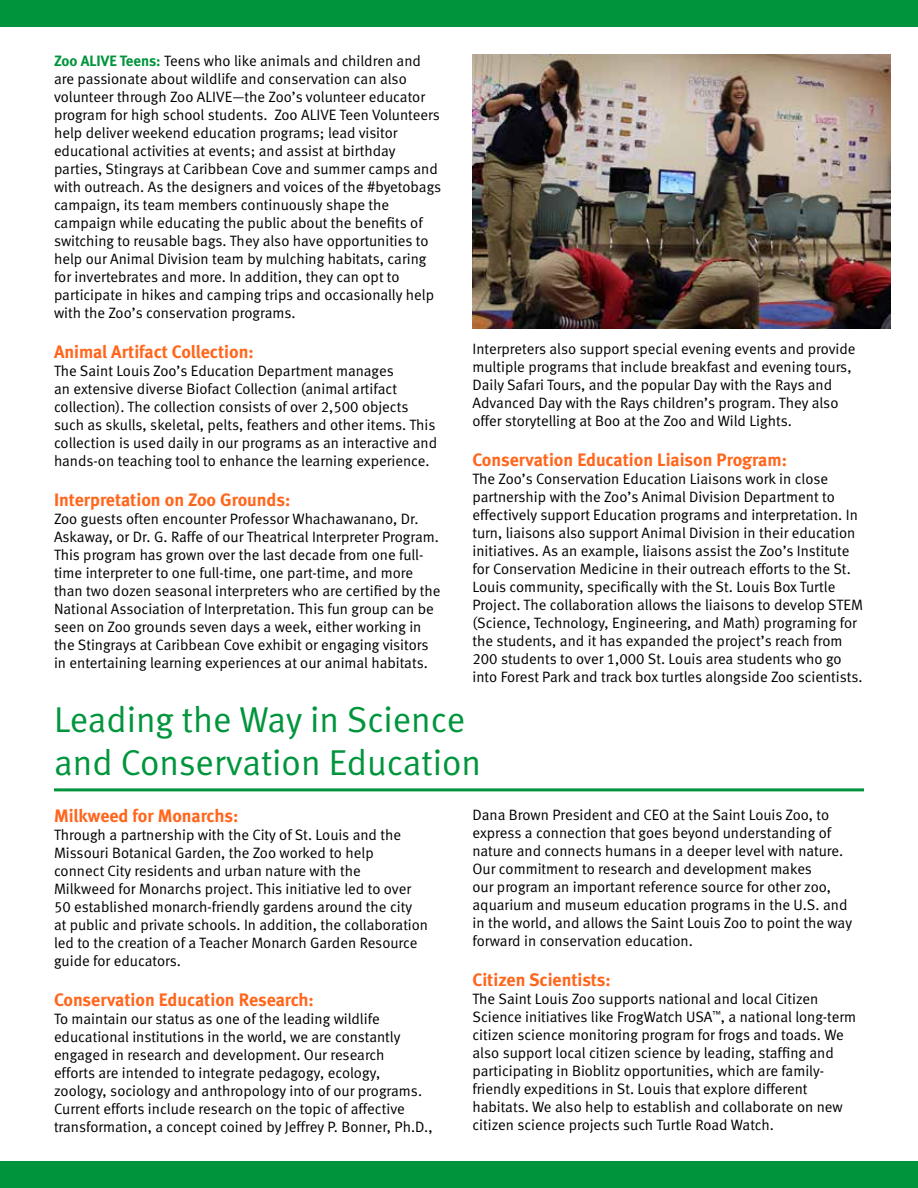
<style>
.page{position:relative;width:918px;height:1188px;background:#fff}
.page>*{position:absolute;margin:0;border:0;box-sizing:border-box;transform-origin:0 0}
.t1{font:36px/43.2px "Meta Normal LF";color:#00953c}
.t2{font:18px "Meta Bold LF";color:#ff661c}
.t3{font:15px/18px "Meta Normal LF";color:#000}
.s1{font-family:"Meta Bold LF";color:#00953c}
</style>
<div class="page">
<hr style="left:54px;top:788px;width:810px;height:3px;background:#00953c">
<img style="left:472px;top:54px;width:419px;height:274px">
<div style="left:0;top:0;width:918px;height:27px;background:#00953c"></div>
<div style="left:0;top:1161px;width:918px;height:27px;background:#00953c"></div>
<p class="t3" style="left:54px;top:52px;width:389px"><span class="s1">Zoo ALIVE Teens:</span> Teens who like animals and children and are passionate about wildlife and conservation can also volunteer through Zoo ALIVE—the Zoo’s volunteer educator program for high school students. Zoo ALIVE Teen Volunteers help deliver weekend education programs; lead visitor educational activities at events; and assist at birthday parties, Stingrays at Caribbean Cove and summer camps and with outreach. As the designers and voices of the #byetobags campaign, its team members continuously shape the campaign while educating the public about the benefits of switching to reusable bags. They also have opportunities to help our Animal Division team by mulching habitats, caring for invertebrates and more. In addition, they can opt to participate in hikes and camping trips and occasionally help with the Zoo’s conservation programs.</p>
<p class="t2" style="left:54px;top:341px;width:201px">Animal Artifact Collection:</p>
<p class="t3" style="left:54px;top:362px;width:385px">The Saint Louis Zoo’s Education Department manages<br>an extensive diverse Biofact Collection (animal artifact collection). The collection consists of over 2,500 objects such as skulls, skeletal, pelts, feathers and other items. This collection is used daily in our programs as an interactive and hands-on teaching tool to enhance the learning experience.</p>
<p class="t2" style="left:54px;top:489px;width:238px">Interpretation on Zoo Grounds:</p>
<p class="t3" style="left:54px;top:510px;width:388px">Zoo guests often encounter Professor Whachawanano, Dr.<br>Askaway, or Dr. G. Raffe of our Theatrical Interpreter Program.<br>This program has grown over the last decade from one full&shy;time interpreter to one full-time, one part-time, and more than two dozen seasonal interpreters who are certified by the National Association of Interpretation. This fun group can be seen on Zoo grounds seven days a week, either working in the Stingrays at Caribbean Cove exhibit or engaging visitors in entertaining learning experiences at our animal habitats.</p>
<p class="t3" style="left:472px;top:339px;width:385px">Interpreters also support special evening events and provide multiple programs that include breakfast and evening tours, Daily Safari Tours, and the popular Day with the Rays and Advanced Day with the Rays children’s program. They also offer storytelling at Boo at the Zoo and Wild Lights.</p>
<p class="t2" style="left:472px;top:449px;width:316px">Conservation Education Liaison Program:</p>
<p class="t3" style="left:472px;top:469px;width:392px">The Zoo’s Conservation Education Liaisons work in close partnership with the Zoo’s Animal Division Department to effectively support Education programs and interpretation. In turn, liaisons also support Animal Division in their education initiatives. As an example, liaisons assist the Zoo’s Institute for Conservation Medicine in their outreach efforts to the St.<br>Louis community, specifically with the St. Louis Box Turtle Project. The collaboration allows the liaisons to develop STEM (Science, Technology, Engineering, and Math) programing for the students, and it has expanded the project’s reach from 200 students to over 1,000 St. Louis area students who go into Forest Park and track box turtles alongside Zoo scientists.</p>
<h1 class="t1" style="left:54px;top:697px;width:429px">Leading the Way in Science and Conservation Education</h1>
<p class="t2" style="left:54px;top:805px;width:186px">Milkweed for Monarchs:</p>
<p class="t3" style="left:54px;top:825px;width:376px">Through a partnership with the City of St. Louis and the Missouri Botanical Garden, the Zoo worked to help<br>connect City residents and urban nature with the<br>Milkweed for Monarchs project. This initiative led to over 50 established monarch-friendly gardens around the city at public and private schools. In addition, the collaboration led to the creation of a Teacher Monarch Garden Resource guide for educators.</p>
<p class="t2" style="left:54px;top:989px;width:261px">Conservation Education Research:</p>
<p class="t3" style="left:54px;top:1009px;width:380px">To maintain our status as one of the leading wildlife educational institutions in the world, we are constantly engaged in research and development. Our research<br>efforts are intended to integrate pedagogy, ecology, zoology, sociology and anthropology into of our programs.<br>Current efforts include research on the topic of affective transformation, a concept coined by Jeffrey P. Bonner, Ph.D.,</p>
<p class="t3" style="left:472px;top:806px;width:381px">Dana Brown President and CEO at the Saint Louis Zoo, to express a connection that goes beyond understanding of nature and connects humans in a deeper level with nature.<br>Our commitment to research and development makes<br>our program an important reference source for other zoo, aquarium and museum education programs in the U.S. and in the world, and allows the Saint Louis Zoo to point the way forward in conservation education.</p>
<p class="t2" style="left:472px;top:969px;width:140px">Citizen Scientists:</p>
<p class="t3" style="left:472px;top:990px;width:385px">The Saint Louis Zoo supports national and local Citizen Science initiatives like FrogWatch USA<sup>™</sup>, a national long-term citizen science monitoring program for frogs and toads. We also support local citizen science by leading, staffing and participating in Bioblitz opportunities, which are family&shy;friendly expeditions in St. Louis that explore different habitats. We also help to establish and collaborate on new citizen science projects such Turtle Road Watch.</p>
</div>
